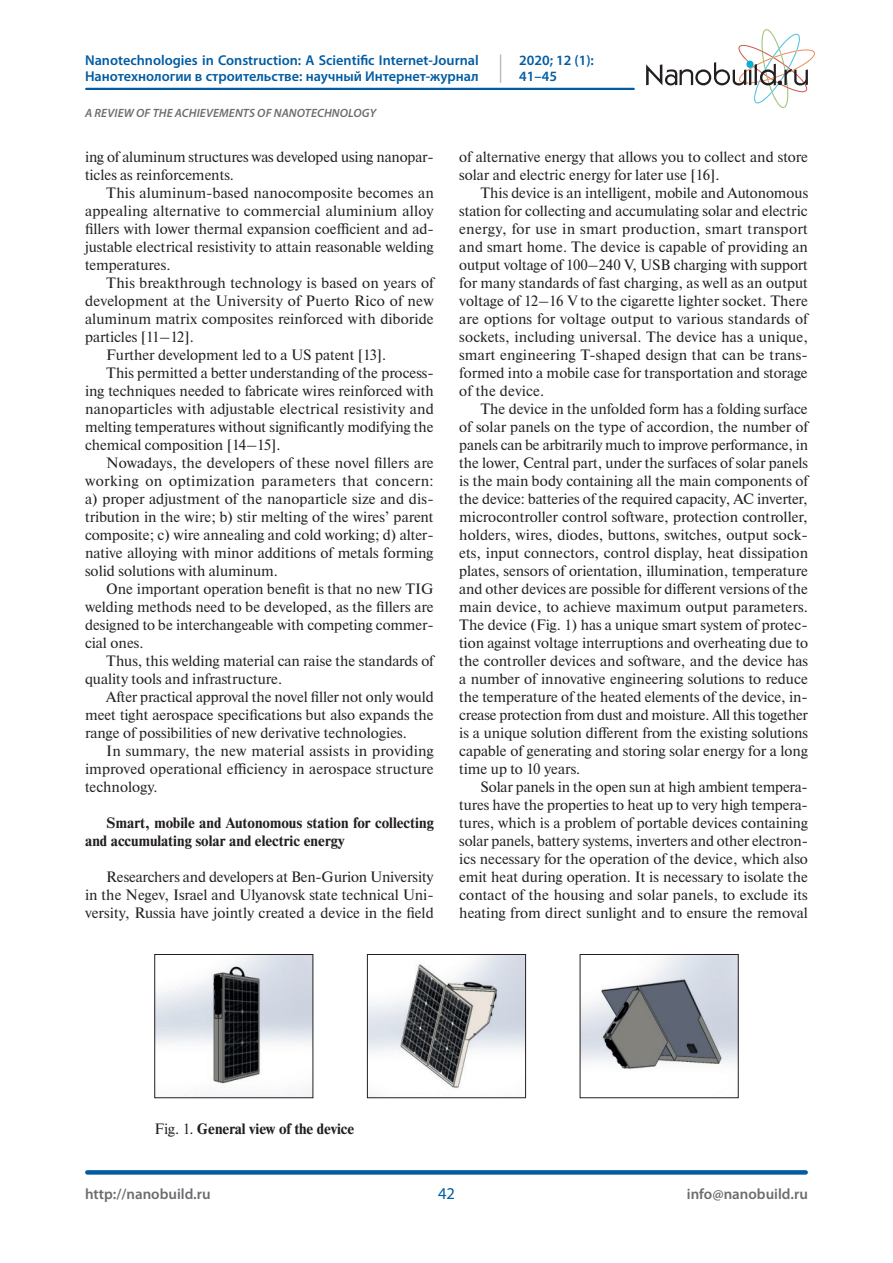
<style>
.page{position:relative;width:893px;height:1263px;background:#fff}
.page>*{position:absolute;margin:0;border:0;box-sizing:border-box;transform-origin:0 0}
.t1{font:16.5px "Myriad Pro";color:#015ca3}
.t2{font:15px/18px "Newton";color:#231f20;text-align:justify}
.t3{font:700 15px/18px "Newton";color:#231f20}
.t4{font:15px "Newton";letter-spacing:.03em;color:#231f20}
.t5{font:600 15px "Myriad Pro";color:#6c6d70}
.t6{font:600 14.25px/16.5px "Myriad Pro";color:#015ca3}
.t7{font:italic 600 12px "Myriad Pro";letter-spacing:.01em;color:#6c6d70}
.s1{font-weight:400}
</style>
<div class="page">
<svg style="left:646px;top:29px;width:169px;height:79px"></svg>
<hr style="left:86px;top:88px;width:548px;height:2px;background:#015ca3">
<svg style="left:500px;top:55px;width:1px;height:27px"></svg>
<div style="left:87px;top:1170px;width:719px;height:5px;background:#015ca3"></div>
<img style="left:156px;top:956px;width:155px;height:140px">
<div style="left:154px;top:954px;width:159px;height:144px;border:1px solid #231f20"></div>
<img style="left:369px;top:956px;width:155px;height:140px">
<div style="left:367px;top:954px;width:159px;height:144px;border:1px solid #231f20"></div>
<img style="left:582px;top:956px;width:155px;height:113px">
<div style="left:580px;top:954px;width:159px;height:144px;border:1px solid #231f20"></div>
<p class="t6" style="left:85px;top:51px;width:395px">Nanotechnologies in Construction: A Scientific Internet-Journal<br>Нанотехнологии в строительстве: научный Интернет-журнал</p>
<p class="t6" style="left:519px;top:51px;width:76px">2020; 12 (1):<br>41–45</p>
<p class="t7" style="left:85px;top:105px;width:293px">A REVIEW OF THE ACHIEVEMENTS OF NANOTECHNOLOGY</p>
<p class="t2" style="left:85px;top:147px;width:350px">ing of aluminum structures was developed using nanopar&shy;ticles as reinforcements.</p>
<p class="t2" style="left:85px;top:183px;width:350px;text-indent:21px">This aluminum-based nanocomposite becomes an appealing alternative to commercial aluminium alloy fillers with lower thermal expansion coefficient and ad&shy;justable electrical resistivity to attain reasonable welding temperatures.</p>
<p class="t2" style="left:106px;top:273px;width:329px">This breakthrough technology is based on years of</p>
<p class="t2" style="left:85px;top:291px;width:350px">development at the University of Puerto Rico of new</p>
<p class="t2" style="left:85px;top:309px;width:350px">aluminum matrix composites reinforced with diboride</p>
<p class="t2" style="left:85px;top:327px;width:110px">particles [11–12].</p>
<p class="t2" style="left:106px;top:345px;width:282px">Further development led to a US patent [13].</p>
<p class="t2" style="left:106px;top:363px;width:329px">This permitted a better understanding of the process-</p>
<p class="t2" style="left:85px;top:381px;width:350px">ing techniques needed to fabricate wires reinforced with</p>
<p class="t2" style="left:85px;top:399px;width:350px">nanoparticles with adjustable electrical resistivity and</p>
<p class="t2" style="left:85px;top:417px;width:350px">melting temperatures without significantly modifying the</p>
<p class="t2" style="left:85px;top:435px;width:197px">chemical composition [14–15].</p>
<p class="t2" style="left:106px;top:453px;width:329px">Nowadays, the developers of these novel fillers are</p>
<p class="t4" style="left:85px;top:470px;width:350px">working on optimization parameters that concern:</p>
<p class="t2" style="left:85px;top:489px;width:350px">a) proper adjustment of the nanoparticle size and dis-</p>
<p class="t2" style="left:85px;top:507px;width:350px">tribution in the wire; b) stir melting of the wires’ parent</p>
<p class="t2" style="left:85px;top:525px;width:350px">composite; c) wire annealing and cold working; d) alter-</p>
<p class="t2" style="left:85px;top:543px;width:350px">native alloying with minor additions of metals forming</p>
<p class="t2" style="left:85px;top:561px;width:194px">solid solutions with aluminum.</p>
<p class="t2" style="left:106px;top:579px;width:329px">One important operation benefit is that no new TIG</p>
<p class="t2" style="left:85px;top:597px;width:350px">welding methods need to be developed, as the fillers are</p>
<p class="t2" style="left:85px;top:615px;width:350px">designed to be interchangeable with competing commer-</p>
<p class="t2" style="left:85px;top:633px;width:60px">cial ones.</p>
<p class="t2" style="left:106px;top:651px;width:329px">Thus, this welding material can raise the standards of</p>
<p class="t2" style="left:85px;top:669px;width:199px">quality tools and infrastructure.</p>
<p class="t2" style="left:106px;top:687px;width:329px">After practical approval the novel filler not only would</p>
<p class="t2" style="left:85px;top:705px;width:350px">meet tight aerospace specifications but also expands the</p>
<p class="t2" style="left:85px;top:723px;width:323px">range of possibilities of new derivative technologies.</p>
<p class="t2" style="left:106px;top:741px;width:329px">In summary, the new material assists in providing</p>
<p class="t2" style="left:85px;top:759px;width:350px">improved operational efficiency in aerospace structure</p>
<p class="t2" style="left:85px;top:777px;width:74px">technology.</p>
<p class="t3" style="left:85px;top:814px;width:350px;text-indent:21px">Smart, mobile and Autonomous station for collecting and accumulating solar and electric energy</p>
<p class="t2" style="left:85px;top:867px;width:350px;text-indent:21px">Researchers and developers at Ben-Gurion University in the Negev, Israel and Ulyanovsk state technical Uni&shy;versity, Russia have jointly created a device in the field</p>
<p class="t2" style="left:459px;top:147px;width:350px">of alternative energy that allows you to collect and store solar and electric energy for later use [16].</p>
<p class="t2" style="left:459px;top:183px;width:350px;text-indent:21px">This device is an intelligent, mobile and Autonomous station for collecting and accumulating solar and electric energy, for use in smart production, smart transport and smart home. The device is capable of providing an output voltage of 100–240 V, USB charging with support for many standards of fast charging, as well as an output voltage of 12–16 V to the cigarette lighter socket. There are options for voltage output to various standards of sockets, including universal. The device has a unique, smart engineering T-shaped design that can be trans&shy;formed into a mobile case for transportation and storage of the device.</p>
<p class="t2" style="left:459px;top:399px;width:350px;text-indent:21px">The device in the unfolded form has a folding surface of solar panels on the type of accordion, the number of panels can be arbitrarily much to improve performance, in the lower, Central part, under the surfaces of solar panels is the main body containing all the main components of the device: batteries of the required capacity, AC inverter, microcontroller control software, protection controller, holders, wires, diodes, buttons, switches, output sock&shy;ets, input connectors, control display, heat dissipation plates, sensors of orientation, illumination, temperature and other devices are possible for different versions of the main device, to achieve maximum output parameters.<br>The device (Fig. 1) has a unique smart system of protec&shy;tion against voltage interruptions and overheating due to the controller devices and software, and the device has a number of innovative engineering solutions to reduce the temperature of the heated elements of the device, in&shy;crease protection from dust and moisture. All this together is a unique solution different from the existing solutions capable of generating and storing solar energy for a long time up to 10 years.</p>
<p class="t2" style="left:459px;top:777px;width:350px;text-indent:21px">Solar panels in the open sun at high ambient tempera&shy;tures have the properties to heat up to very high tempera&shy;tures, which is a problem of portable devices containing solar panels, battery systems, inverters and other electron&shy;ics necessary for the operation of the device, which also emit heat during operation. It is necessary to isolate the contact of the housing and solar panels, to exclude its heating from direct sunlight and to ensure the removal</p>
<p class="t3" style="left:154px;top:1120px;width:201px"><span class="s1">Fig. 1.</span> General view of the device</p>
<p class="t1" style="left:438px;top:1183px;width:18px">42</p>
<p class="t5" style="left:85px;top:1184px;width:127px">http://nanobuild.ru</p>
<p class="t5" style="left:687px;top:1184px;width:123px">info@nanobuild.ru</p>
</div>
